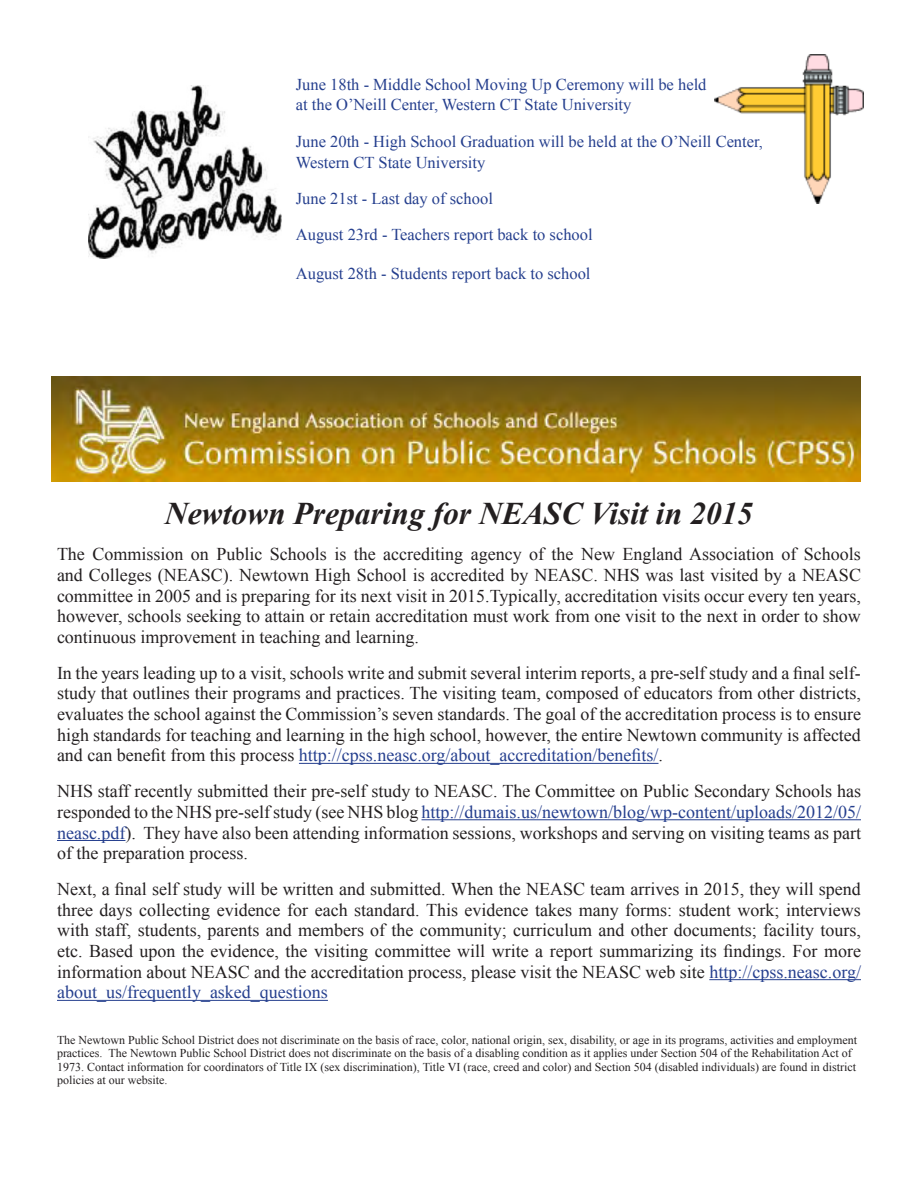
<style>
.page{position:relative;width:918px;height:1188px;background:#fff}
.page>*{position:absolute;margin:0;border:0;box-sizing:border-box;transform-origin:0 0}
.t1{font:italic 700 31.5px "Times New Roman";color:#231f20}
.t2{font:18px/20.7px "Times New Roman";color:#231f20;text-align:justify}
.t3{font:16.5px/21px "Times New Roman";color:#253f8e}
.t4{font:12px/13.5px "Times New Roman";color:#231f20}
.s1{color:#253f8e}
</style>
<div class="page">
<img style="left:714px;top:54px;width:150px;height:150px">
<img style="left:88px;top:86px;width:194px;height:173px">
<hr style="left:299px;top:763px;width:360px;height:1px;background:#253f8e">
<hr style="left:422px;top:819px;width:439px;height:1px;background:#253f8e">
<hr style="left:57px;top:840px;width:68px;height:1px;background:#253f8e">
<hr style="left:709px;top:979px;width:152px;height:1px;background:#253f8e">
<hr style="left:57px;top:1000px;width:271px;height:1px;background:#253f8e">
<img style="left:51px;top:377px;width:810px;height:104px">
<p class="t3" style="left:296px;top:74px;width:412px">June 18th - Middle School Moving Up Ceremony will be held</p>
<p class="t3" style="left:296px;top:93px;width:337px">at the O’Neill Center, Western CT State University</p>
<p class="t3" style="left:296px;top:131px;width:469px">June 20th - High School Graduation will be held at the O’Neill Center,<br>Western CT State University</p>
<p class="t3" style="left:296px;top:188px;width:199px">June 21st - Last day of school</p>
<p class="t3" style="left:296px;top:224px;width:298px">August 23rd - Teachers report back to school</p>
<p class="t3" style="left:296px;top:263px;width:296px">August 28th - Students report back to school</p>
<p class="t1" style="left:165px;top:492px;width:590px">Newtown Preparing for NEASC Visit in 2015</p>
<p class="t2" style="left:57px;top:543px;width:806px">The Commission on Public Schools is the accrediting agency of the New England Association of Schools and Colleges (NEASC). Newtown High School is accredited by NEASC. NHS was last visited by a NEASC committee in 2005 and is preparing for its next visit in 2015.Typically, accreditation visits occur every ten years, however, schools seeking to attain or retain accreditation must work from one visit to the next in order to show continuous improvement in teaching and learning.</p>
<p class="t2" style="left:57px;top:662px;width:806px">In the years leading up to a visit, schools write and submit several interim reports, a pre-self study and a final self&shy;study that outlines their programs and practices. The visiting team, composed of educators from other districts, evaluates the school against the Commission’s seven standards. The goal of the accreditation process is to ensure high standards for teaching and learning in the high school, however, the entire Newtown community is affected and can benefit from this process <span class="s1">http://cpss.neasc.org/about_accreditation/benefits/</span>.</p>
<p class="t2" style="left:57px;top:780px;width:806px">NHS staff recently submitted their pre-self study to NEASC. The Committee on Public Secondary Schools has responded to the NHS pre-self study (see NHS blog <span class="s1">http://dumais.us/newtown/blog/wp-content/uploads/2012/05/ neasc.pdf</span>). They have also been attending information sessions, workshops and serving on visiting teams as part of the preparation process.</p>
<p class="t2" style="left:57px;top:878px;width:806px">Next, a final self study will be written and submitted. When the NEASC team arrives in 2015, they will spend three days collecting evidence for each standard. This evidence takes many forms: student work; interviews with staff, students, parents and members of the community; curriculum and other documents; facility tours, etc. Based upon the evidence, the visiting committee will write a report summarizing its findings. For more information about NEASC and the accreditation process, please visit the NEASC web site <span class="s1">http://cpss.neasc.org/ about_us/frequently_asked_questions</span></p>
<p class="t4" style="left:57px;top:1033px;width:802px">The Newtown Public School District does not discriminate on the basis of race, color, national origin, sex, disability, or age in its programs, activities and employment practices. The Newtown Public School District does not discriminate on the basis of a disabling condition as it applies under Section 504 of the Rehabilitation Act of 1973. Contact information for coordinators of Title IX (sex discrimination), Title VI (race, creed and color) and Section 504 (disabled individuals) are found in district policies at our website.</p>
</div>
